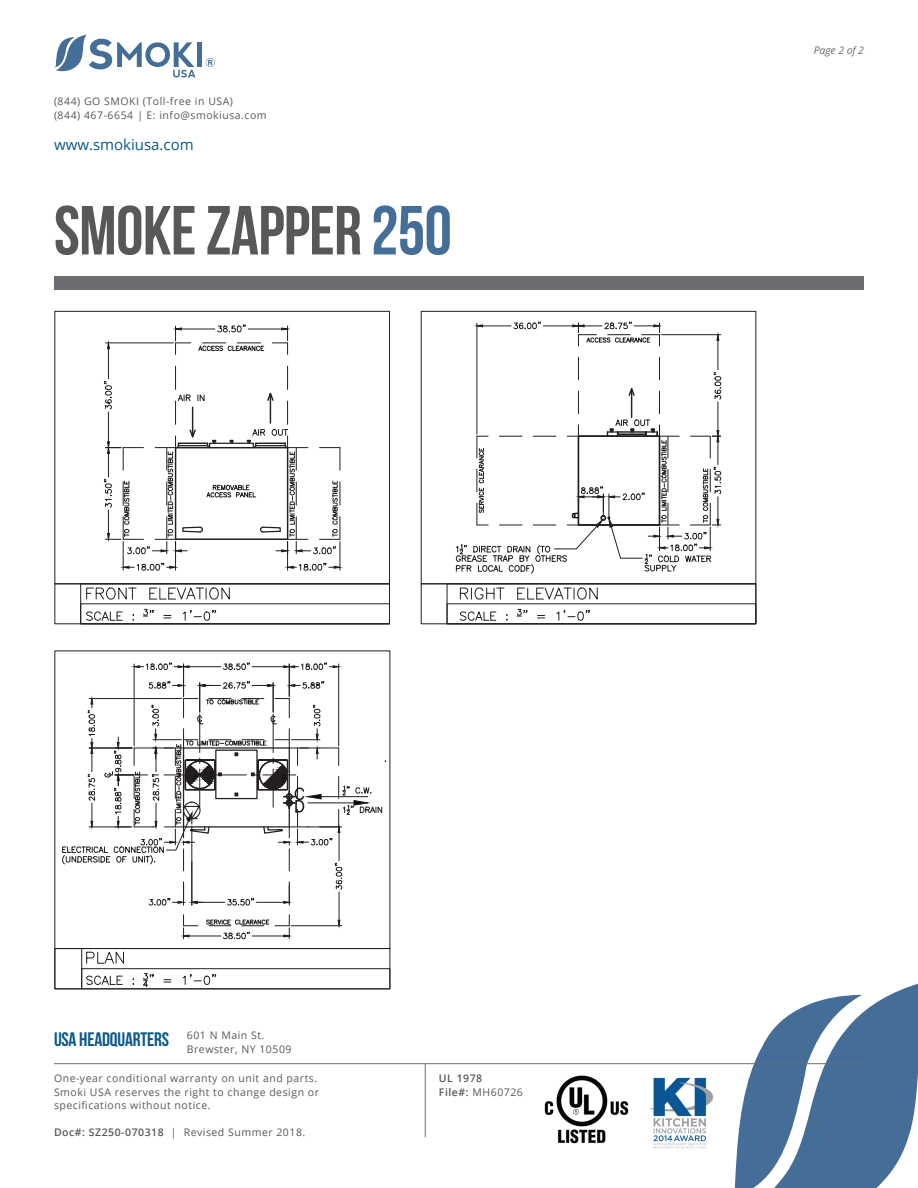
<style>
.page{position:relative;width:918px;height:1188px;background:#fff}
.page>*{position:absolute;margin:0;border:0;box-sizing:border-box;transform-origin:0 0}
.t1{font:69.3px "Bebas Neue";letter-spacing:-.01em;color:#57585a}
.t2{font:19.5px "Bebas Neue";letter-spacing:-.01em;color:#0c5988}
.t3{font:15px "Open Sans";color:#0c5988}
.t4{font:10.5px/13.5px "Open Sans";letter-spacing:.05em;color:#57585a}
.t5{font:600 10.5px/13.5px "Open Sans";letter-spacing:.05em;color:#57585a}
.t6{font:italic 10.5px "Open Sans";letter-spacing:-.01em;color:#6c6d70}
.s1{font-style:italic}
.s2{color:#446e97}
.s3{font-weight:600}
.s4{font-weight:400}
</style>
<div class="page">
<div style="left:197px;top:42px;width:5px;height:25px;background:#446e97"></div>
<svg style="left:206px;top:58px;width:9px;height:9px"></svg>
<svg style="left:54px;top:35px;width:141px;height:42px"></svg>
<svg style="left:735px;top:984px;width:183px;height:204px"></svg>
<hr style="left:54px;top:1063px;width:810px;height:1px;background:#6c6d70">
<hr style="left:425px;top:1064px;width:1px;height:73px;background:#6c6d70">
<img style="left:544px;top:1075px;width:85px;height:69px">
<img style="left:649px;top:1077px;width:64px;height:72px">
<svg style="left:86px;top:587px;width:50px;height:13px"></svg>
<svg style="left:149px;top:587px;width:81px;height:13px"></svg>
<svg style="left:86px;top:611px;width:37px;height:10px"></svg>
<svg style="left:143px;top:609px;width:11px;height:8px"></svg>
<svg style="left:164px;top:615px;width:7px;height:4px"></svg>
<svg style="left:182px;top:610px;width:35px;height:11px"></svg>
<svg style="left:86px;top:951px;width:38px;height:13px"></svg>
<svg style="left:86px;top:975px;width:37px;height:10px"></svg>
<svg style="left:143px;top:973px;width:11px;height:14px"></svg>
<svg style="left:164px;top:979px;width:7px;height:4px"></svg>
<svg style="left:182px;top:974px;width:35px;height:11px"></svg>
<svg style="left:460px;top:587px;width:44px;height:13px"></svg>
<svg style="left:517px;top:587px;width:81px;height:13px"></svg>
<svg style="left:459px;top:611px;width:38px;height:10px"></svg>
<svg style="left:516px;top:609px;width:12px;height:8px"></svg>
<svg style="left:538px;top:615px;width:7px;height:4px"></svg>
<svg style="left:556px;top:610px;width:34px;height:11px"></svg>
<div style="left:54px;top:276px;width:810px;height:13px;background:#6c6d70"></div>
<hr style="left:181px;top:329px;width:34px;height:1px;background:#231f20">
<hr style="left:248px;top:329px;width:34px;height:1px;background:#231f20">
<svg style="left:217px;top:324px;width:29px;height:8px"></svg>
<hr style="left:106px;top:343px;width:67px;height:1px;background:#231f20">
<hr style="left:108px;top:349px;width:1px;height:30px;background:#231f20">
<svg style="left:107px;top:342px;width:3px;height:7px"></svg>
<svg style="left:198px;top:343px;width:66px;height:9px"></svg>
<svg style="left:272px;top:326px;width:16px;height:29px"></svg>
<svg style="left:175px;top:326px;width:16px;height:29px"></svg>
<svg style="left:104px;top:366px;width:237px;height:205px"></svg>
<hr style="left:662px;top:334px;width:59px;height:1px;background:#231f20">
<hr style="left:718px;top:340px;width:1px;height:30px;background:#231f20">
<svg style="left:716px;top:334px;width:4px;height:7px"></svg>
<hr style="left:477px;top:323px;width:1px;height:111px;background:#231f20">
<hr style="left:543px;top:326px;width:30px;height:1px;background:#231f20">
<svg style="left:476px;top:321px;width:65px;height:8px"></svg>
<svg style="left:572px;top:321px;width:88px;height:25px"></svg>
<svg style="left:456px;top:357px;width:265px;height:217px"></svg>
<hr style="left:134px;top:664px;width:1px;height:82px;background:#231f20">
<hr style="left:338px;top:664px;width:1px;height:82px;background:#231f20">
<hr style="left:289px;top:664px;width:1px;height:32px;background:#231f20">
<hr style="left:183px;top:664px;width:1px;height:32px;background:#231f20">
<hr style="left:252px;top:666px;width:32px;height:1px;background:#231f20">
<hr style="left:189px;top:666px;width:32px;height:1px;background:#231f20">
<svg style="left:283px;top:662px;width:56px;height:8px"></svg>
<svg style="left:133px;top:662px;width:57px;height:8px"></svg>
<svg style="left:223px;top:662px;width:27px;height:8px"></svg>
<svg style="left:62px;top:681px;width:324px;height:258px"></svg>
<div style="left:54px;top:948px;width:336px;height:41px;border:1px solid #231f20"></div>
<div style="left:81px;top:968px;width:309px;height:21px;border:1px solid #231f20"></div>
<div style="left:54px;top:948px;width:28px;height:41px;border:1px solid #231f20"></div>
<div style="left:54px;top:311px;width:336px;height:273px;border:1px solid #231f20"></div>
<div style="left:80px;top:583px;width:310px;height:41px;border:1px solid #231f20"></div>
<div style="left:421px;top:311px;width:335px;height:273px;border:1px solid #231f20"></div>
<div style="left:447px;top:583px;width:309px;height:41px;border:1px solid #231f20"></div>
<p class="t4" style="left:54px;top:94px;width:214px">(844) GO SMOKI (Toll-free in USA)<br>(844) 467-6654 <span class="s1">|</span> E: info@smokiusa.com</p>
<h3 class="t3" style="left:54px;top:134px;width:141px">www.smokiusa.com</h3>
<h1 class="t1" style="left:54px;top:193px;width:383px">SMOKEZAPPER <span class="s2">25 0</span></h1>
<p class="t6" style="left:814px;top:43px;width:52px">Page 2 of 2</p>
<h2 class="t2" style="left:54px;top:1028px;width:212px">USA HEADQUARTERS <sup>601</sup> <sup>N</sup> <sup>Main</sup> <sup>St.</sup></h2>
<p class="t4" style="left:187px;top:1042px;width:106px">Brewster, NY 10509</p>
<p class="t4" style="left:54px;top:1072px;width:267px">One-year conditional warranty on unit and parts.<br>Smoki USA reserves the right to change design or specifications without notice.</p>
<p class="t4" style="left:54px;top:1126px;width:253px"><span class="s3">Doc#: SZ250-070318</span> | Revised Summer 2018.</p>
<p class="t5" style="left:439px;top:1072px;width:85px">UL 1978<br>File#: <span class="s4">MH60726</span></p>
</div>
